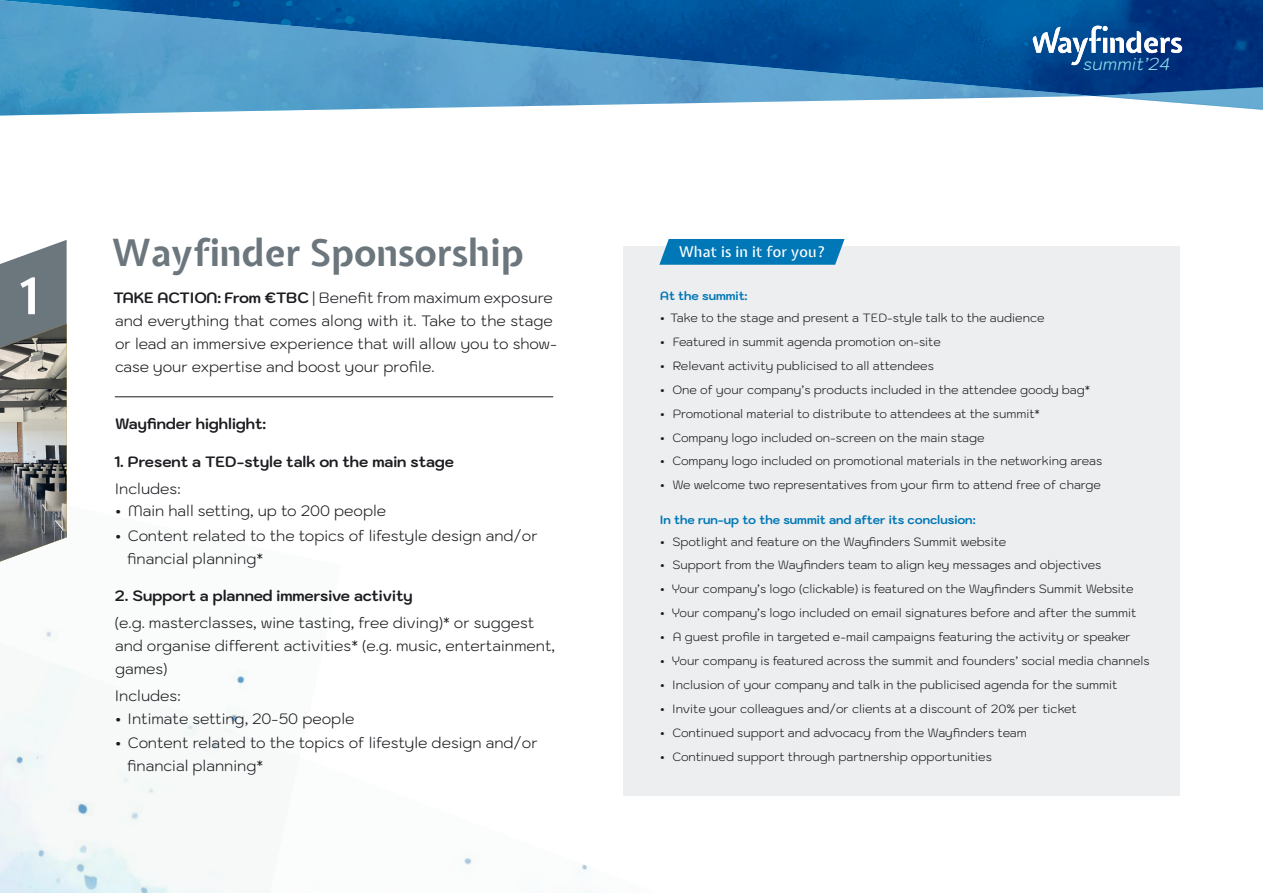
<style>
.page{position:relative;width:1263px;height:893px;background:#fff}
.page>*{position:absolute;margin:0;border:0;box-sizing:border-box;transform-origin:0 0}
.t1{font:700 52.65px "Expletus Sans";color:#fff}
.t2{font:700 37.2px "Expletus Sans";color:#6c767d}
.t3{font:italic 300 17.25px "Kodchasan";color:#90e0ef}
.t4{font:300 15px/22.8px "Kodchasan";color:#1c1c21}
.t5{font:700 15px "Kodchasan";color:#1c1c21}
.t6{font:500 14.7px "Expletus Sans";letter-spacing:.01em;color:#fff}
.t7{font:300 12px "Kodchasan";color:#1c1c21}
.t8{font:700 12px "Kodchasan";color:#0077b6}
.s1{font-weight:700}
</style>
<div class="page">
<img style="left:0;top:561px;width:247px;height:332px">
<div style="left:623px;top:247px;width:556px;height:549px;background:#edeeef"></div>
<img style="left:0;top:0;width:1263px;height:116px">
<hr style="left:115px;top:396px;width:438px;height:1px;background:#1c1c21">
<svg style="left:0;top:240px;width:67px;height:84px;background:#818a90"></svg>
<img style="left:0;top:324px;width:67px;height:237px">
<svg style="left:1032px;top:26px;width:150px;height:39px"></svg>
<svg style="left:659px;top:239px;width:185px;height:26px;background:#0e7eb9"></svg>
<h1 class="t1" style="left:21px;top:267px;width:18px">1</h1>
<h2 class="t2" style="left:112px;top:233px;width:413px">Wayfinder Sponsorship</h2>
<p class="t4" style="left:113px;top:287px;width:445px"><span class="s1">TAKE ACTION: From €TBC</span> | Benefit from maximum exposure and everything that comes along with it. Take to the stage or lead an immersive experience that will allow you to show&shy;case your expertise and boost your profile.</p>
<p class="t5" style="left:115px;top:415px;width:153px">Wayfinder highlight:</p>
<p class="t5" style="left:115px;top:453px;width:341px">1. Present a TED-style talk on the main stage</p>
<p class="t4" style="left:115px;top:477px;width:67px">Includes:</p>
<p class="t4" style="left:116px;top:500px;width:272px"><span class="s1">•</span> Main hall setting, up to 200 people</p>
<p class="t4" style="left:127px;top:525px;width:412px;text-indent:-11px"><span class="s1">•</span> Content related to the topics of lifestyle design and/or financial planning*</p>
<p class="t5" style="left:115px;top:587px;width:299px">2. Support a planned immersive activity</p>
<p class="t4" style="left:115px;top:612px;width:442px">(e.g. masterclasses, wine tasting, free diving)* or suggest and organise different activities* (e.g. music, entertainment, games)</p>
<p class="t4" style="left:115px;top:684px;width:67px">Includes:</p>
<p class="t4" style="left:116px;top:707px;width:240px"><span class="s1">•</span> Intimate setting, 20-50 people</p>
<p class="t4" style="left:127px;top:732px;width:412px;text-indent:-11px"><span class="s1">•</span> Content related to the topics of lifestyle design and/or financial planning*</p>
<p class="t6" style="left:679px;top:244px;width:148px">What is in it for you?</p>
<h3 class="t3" style="left:1082px;top:50px;width:94px">summit’24</h3>
<p class="t8" style="left:660px;top:289px;width:89px">At the summit:</p>
<p class="t7" style="left:661px;top:308px;width:385px"><span class="s1">•</span> Take to the stage and present a TED-style talk to the audience</p>
<p class="t7" style="left:661px;top:332px;width:282px"><span class="s1">•</span> Featured in summit agenda promotion on-site</p>
<p class="t7" style="left:661px;top:356px;width:275px"><span class="s1">•</span> Relevant activity publicised to all attendees</p>
<p class="t7" style="left:661px;top:380px;width:431px"><span class="s1">•</span> One of your company’s products included in the attendee goody bag*</p>
<p class="t7" style="left:661px;top:403px;width:381px"><span class="s1">•</span> Promotional material to distribute to attendees at the summit*</p>
<p class="t7" style="left:661px;top:427px;width:326px"><span class="s1">•</span> Company logo included on-screen on the main stage</p>
<p class="t7" style="left:661px;top:451px;width:443px"><span class="s1">•</span> Company logo included on promotional materials in the networking areas</p>
<p class="t7" style="left:661px;top:475px;width:442px"><span class="s1">•</span> We welcome two representatives from your firm to attend free of charge</p>
<p class="t8" style="left:660px;top:513px;width:317px">In the run-up to the summit and after its conclusion:</p>
<p class="t7" style="left:661px;top:531px;width:347px"><span class="s1">•</span> Spotlight and feature on the Wayfinders Summit website</p>
<p class="t7" style="left:661px;top:555px;width:442px"><span class="s1">•</span> Support from the Wayfinders team to align key messages and objectives</p>
<p class="t7" style="left:661px;top:579px;width:474px"><span class="s1">•</span> Your company’s logo (clickable) is featured on the Wayfinders Summit Website</p>
<p class="t7" style="left:661px;top:603px;width:477px"><span class="s1">•</span> Your company’s logo included on email signatures before and after the summit</p>
<p class="t7" style="left:661px;top:627px;width:472px"><span class="s1">•</span> A guest profile in targeted e-mail campaigns featuring the activity or speaker</p>
<p class="t7" style="left:661px;top:651px;width:490px"><span class="s1">•</span> Your company is featured across the summit and founders’ social media channels</p>
<p class="t7" style="left:661px;top:675px;width:458px"><span class="s1">•</span> Inclusion of your company and talk in the publicised agenda for the summit</p>
<p class="t7" style="left:661px;top:698px;width:417px"><span class="s1">•</span> Invite your colleagues and/or clients at a discount of 20% per ticket</p>
<p class="t7" style="left:661px;top:722px;width:368px"><span class="s1">•</span> Continued support and advocacy from the Wayfinders team</p>
<p class="t7" style="left:661px;top:747px;width:333px"><span class="s1">•</span> Continued support through partnership opportunities</p>
</div>
